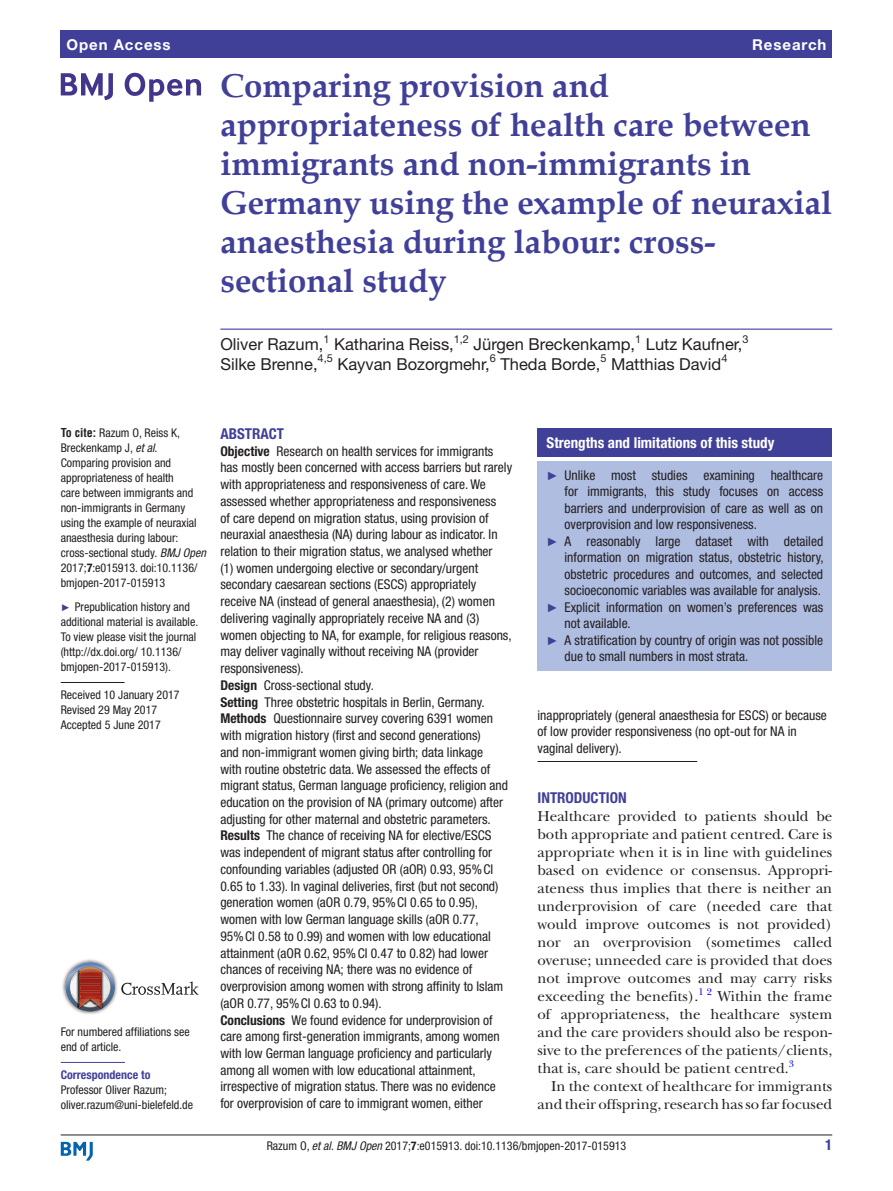
<style>
.page{position:relative;width:893px;height:1191px;background:#fff}
.page>*{position:absolute;margin:0;border:0;box-sizing:border-box;transform-origin:0 0}
.t1{font:700 33px/39px "Book Antiqua";color:#414099}
.t2{font:16.5px "Helvetica Neue LT Std";color:#231f20}
.t3{font:15px/18px "New Baskerville";color:#231f20;text-align:justify}
.t4{font:700 condensed 15px "Helvetica Neue LT Std";color:#fff}
.t5{font:700 condensed 15px "Helvetica Neue LT Std";color:#414099}
.t6{font:700 15px "Helvetica Neue LT Std";letter-spacing:.065em;color:#fff}
.t7{font:condensed 13.5px/16.8px "Helvetica Neue LT Std";color:#231f20}
.t8{font:condensed 12px/15px "Helvetica Neue LT Std";color:#231f20}
.t9{font:700 condensed 12px "Helvetica Neue LT Std";color:#414099}
.t10{font:10.95px "Helvetica Neue LT Std";color:#231f20}
.t11{font:9.9px "New Baskerville";color:#00f}
.s1{font-family:"Helvetica LT Std";font-weight:700}
.s2{font-style:italic}
.s3{font-weight:700}
.s4{font-family:"Arial";font-stretch:normal;font-size:9.75px;color:#414099}
.s5{font-family:"Arial";font-stretch:normal;font-size:12px;color:#414099}
</style>
<div class="page">
<hr style="left:61px;top:1134px;width:771px;height:1px;background:#231f20">
<svg style="left:61px;top:1141px;width:32px;height:19px"></svg>
<div style="left:61px;top:31px;width:771px;height:27px;background:#414099"></div>
<hr style="left:220px;top:328px;width:612px;height:2px;background:#414099">
<hr style="left:61px;top:682px;width:64px;height:1px;background:#231f20">
<hr style="left:61px;top:1062px;width:64px;height:1px;background:#414099">
<svg style="left:61px;top:73px;width:52px;height:27px"></svg>
<svg style="left:125px;top:73px;width:76px;height:29px"></svg>
<img style="left:62px;top:959px;width:55px;height:55px">
<svg style="left:66px;top:962px;width:49px;height:49px;background:#a78689"></svg>
<svg style="left:121px;top:981px;width:78px;height:13px"></svg>
<hr style="left:538px;top:761px;width:159px;height:1px;background:#231f20">
<div style="left:538px;top:428px;width:294px;height:29px;background:#414099"></div>
<div style="left:538px;top:461px;width:294px;height:209px;background:#afbde1"></div>
<p class="t6" style="left:66px;top:35px;width:106px">Open Access</p>
<p class="t6" style="left:752px;top:35px;width:76px">Research</p>
<h1 class="t1" style="left:220px;top:66px;width:613px">Comparing provision and appropriateness of health care between immigrants and non-immigrants in<br>Germany using the example of neuraxial anaesthesia during labour: cross&shy;sectional study</h1>
<p class="t2" style="left:220px;top:335px;width:104px">Oliver Razum,</p>
<p class="t10" style="left:323px;top:332px;width:8px">1</p>
<p class="t2" style="left:334px;top:335px;width:121px">Katharina Reiss,</p>
<p class="t10" style="left:454px;top:332px;width:17px">1,2</p>
<p class="t2" style="left:474px;top:335px;width:163px">Jürgen Breckenkamp,</p>
<p class="t10" style="left:635px;top:332px;width:8px">1</p>
<p class="t2" style="left:646px;top:335px;width:98px">Lutz Kaufner,</p>
<p class="t10" style="left:742px;top:332px;width:8px">3</p>
<p class="t2" style="left:220px;top:354px;width:99px">Silke Brenne,</p>
<p class="t10" style="left:318px;top:352px;width:17px">4,5</p>
<p class="t2" style="left:337px;top:354px;width:154px">Kayvan Bozorgmehr,</p>
<p class="t10" style="left:490px;top:352px;width:8px">6</p>
<p class="t2" style="left:500px;top:354px;width:101px">Theda Borde,</p>
<p class="t10" style="left:600px;top:352px;width:8px">5</p>
<p class="t2" style="left:611px;top:354px;width:112px">Matthias David</p>
<p class="t10" style="left:721px;top:352px;width:8px">4</p>
<p class="t8" style="left:61px;top:425px;width:147px"><span class="s1">To cite:</span> Razum O, Reiss K,<br>Breckenkamp J, <span class="s2">et al</span>.<br>Comparing provision and appropriateness of health<br>care between immigrants and non-immigrants in Germany using the example of neuraxial anaesthesia during labour: cross-sectional study. <span class="s2">BMJ Open<br></span>2017;<span class="s3">7</span>:e015913. doi:10.1136/ bmjopen-2017-015913</p>
<p class="t8" style="left:61px;top:599px;width:139px"><span class="s4">►</span> Prepublication history and additional material is available.<br>To view please visit the journal (http://dx.doi.org/ 10.1136/ bmjopen-2017-015913).</p>
<p class="t8" style="left:61px;top:687px;width:120px">Received 10 January 2017<br>Revised 29 May 2017<br>Accepted 5 June 2017</p>
<p class="t8" style="left:61px;top:1024px;width:130px">For numbered affiliations see end of article.</p>
<p class="t9" style="left:61px;top:1067px;width:91px">Correspondence to</p>
<p class="t8" style="left:61px;top:1082px;width:134px">Professor Oliver Razum; oliver.razum@uni-bielefeld.de</p>
<p class="t5" style="left:220px;top:424px;width:65px">Abstract</p>
<p class="t7" style="left:220px;top:442px;width:293px"><span class="s3">Objective</span> Research on health services for immigrants has mostly been concerned with access barriers but rarely with appropriateness and responsiveness of care. We assessed whether appropriateness and responsiveness<br>of care depend on migration status, using provision of neuraxial anaesthesia (NA) during labour as indicator. In relation to their migration status, we analysed whether<br>(1) women undergoing elective or secondary/urgent secondary caesarean sections (ESCS) appropriately receive NA (instead of general anaesthesia), (2) women delivering vaginally appropriately receive NA and (3) women objecting to NA, for example, for religious reasons, may deliver vaginally without receiving NA (provider responsiveness).<br><span class="s3">Design</span> Cross-sectional study.<br><span class="s3">Setting</span> Three obstetric hospitals in Berlin, Germany.<br><span class="s3">Methods</span> Questionnaire survey covering 6391 women with migration history (first and second generations)<br>and non-immigrant women giving birth; data linkage<br>with routine obstetric data. We assessed the effects of migrant status, German language proficiency, religion and education on the provision of NA (primary outcome) after adjusting for other maternal and obstetric parameters.<br><span class="s3">Results</span> The chance of receiving NA for elective/ESCS was independent of migrant status after controlling for confounding variables (adjusted OR (aOR) 0.93, 95%CI 0.65 to 1.33). In vaginal deliveries, first (but not second) generation women (aOR 0.79, 95%CI 0.65 to 0.95), women with low German language skills (aOR 0.77, 95%CI 0.58 to 0.99) and women with low educational attainment (aOR 0.62, 95%CI 0.47 to 0.82) had lower chances of receiving NA; there was no evidence of overprovision among women with strong affinity to Islam (aOR 0.77, 95%CI 0.63 to 0.94).<br><span class="s3">Conclusions</span> We found evidence for underprovision of care among first-generation immigrants, among women with low German language proficiency and particularly among all women with low educational attainment, irrespective of migration status. There was no evidence for overprovision of care to immigrant women, either</p>
<p class="t4" style="left:547px;top:433px;width:229px">Strengths and limitations of this study</p>
<p class="t7" style="left:547px;top:466px;width:278px"><span class="s5">►</span> Unlike most studies examining healthcare</p>
<p class="t7" style="left:565px;top:483px;width:260px">for immigrants, this study focuses on access</p>
<p class="t7" style="left:565px;top:499px;width:260px">barriers and underprovision of care as well as on</p>
<p class="t7" style="left:565px;top:516px;width:194px">overprovision and low responsiveness.</p>
<p class="t7" style="left:547px;top:532px;width:278px"><span class="s5">►</span> A reasonably large dataset with detailed</p>
<p class="t7" style="left:565px;top:549px;width:261px">information on migration status, obstetric history,</p>
<p class="t7" style="left:565px;top:565px;width:260px">obstetric procedures and outcomes, and selected</p>
<p class="t7" style="left:565px;top:582px;width:258px">socioeconomic variables was available for analysis.</p>
<p class="t7" style="left:547px;top:598px;width:278px"><span class="s5">►</span> Explicit information on women’s preferences was</p>
<p class="t7" style="left:565px;top:615px;width:68px">not available.</p>
<p class="t7" style="left:547px;top:631px;width:278px"><span class="s5">►</span> A stratification by country of origin was not possible</p>
<p class="t7" style="left:565px;top:648px;width:185px">due to small numbers in most strata.</p>
<p class="t7" style="left:538px;top:706px;width:291px">inappropriately (general anaesthesia for ESCS) or because of low provider responsiveness (no opt-out for NA in vaginal delivery).</p>
<p class="t5" style="left:538px;top:789px;width:91px">Introduction</p>
<p class="t3" style="left:538px;top:807px;width:296px">Healthcare provided to patients should be both appropriate and patient centred. Care is appropriate when it is in line with guidelines based on evidence or consensus. Appropri&shy;ateness thus implies that there is neither an underprovision of care (needed care that would improve outcomes is not provided) nor an overprovision (sometimes called overuse; unneeded care is provided that does not improve outcomes and may carry risks exceeding the benefits).<sup>1</sup> <sup>2</sup> Within the frame of appropriateness, the healthcare system and the care providers should also be respon&shy;sive to the preferences of the patients/clients, that is, care should be patient centred.</p>
<p class="t11" style="left:789px;top:1057px;width:7px">3</p>
<p class="t3" style="left:538px;top:1077px;width:296px;text-align:right">In the context of healthcare for immigrants and their offspring, research has so far focused</p>
<p class="t8" style="left:267px;top:1137px;width:361px">Razum O, <span class="s2">et al</span>. <span class="s2">BMJ Open</span> 2017;<span class="s3">7</span>:e015913. doi:10.1136/bmjopen-2017-015913</p>
<p class="t5" style="left:825px;top:1135px;width:9px">1</p>
</div>
